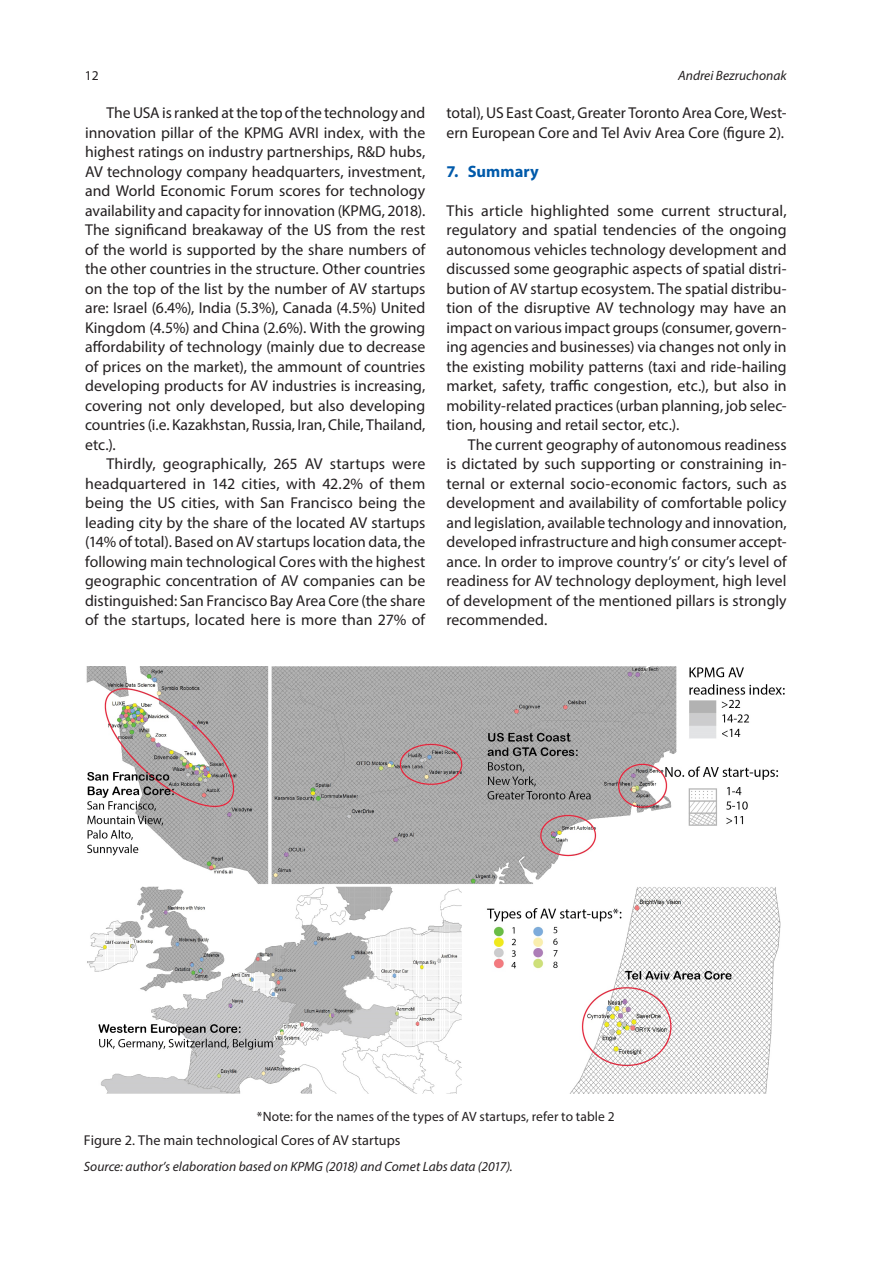
<style>
.page{position:relative;width:893px;height:1263px;background:#fff}
.page>*{position:absolute;margin:0;border:0;box-sizing:border-box;transform-origin:0 0}
.środ{font:700 16.5px "Myriad Pro";letter-spacing:.005em;color:#015aaa}
.tekst{font:15.75px/19.5px "Myriad Pro";color:#231f20;text-align:justify}
.ryc{font:14.25px "Myriad Pro";color:#231f20}
.źródlo{font:italic 13.5px "Myriad Pro";color:#231f20}
.źródlo-2{font:13.5px "Myriad Pro";letter-spacing:.005em;color:#231f20}
</style>
<div class="page">
<img style="left:86px;top:667px;width:699px;height:426px">
<p class="źródlo-2" style="left:85px;top:67px;width:15px">12</p>
<p class="tekst" style="left:85px;top:103px;width:342px;text-indent:21px">The USA is ranked at the top of the technology and innovation pillar of the KPMG AVRI index, with the highest ratings on industry partnerships, R&amp;D hubs, AV technology company headquarters, investment, and World Economic Forum scores for technology availability and capacity for innovation (KPMG, 2018).<br>The significand breakaway of the US from the rest of the world is supported by the share numbers of the other countries in the structure. Other countries on the top of the list by the number of AV startups are: Israel (6.4%), India (5.3%), Canada (4.5%) United Kingdom (4.5%) and China (2.6%). With the growing affordability of technology (mainly due to decrease of prices on the market), the ammount of countries developing products for AV industries is increasing, covering not only developed, but also developing countries (i.e. Kazakhstan, Russia, Iran, Chile, Thailand, etc.).</p>
<p class="tekst" style="left:85px;top:454px;width:342px;text-indent:21px">Thirdly, geographically, 265 AV startups were headquartered in 142 cities, with 42.2% of them being the US cities, with San Francisco being the leading city by the share of the located AV startups (14% of total). Based on AV startups location data, the following main technological Cores with the highest geographic concentration of AV companies can be distinguished: San Francisco Bay Area Core (the share of the startups, located here is more than 27% of</p>
<p class="źródlo" style="left:678px;top:67px;width:110px">Andrei Bezruchonak</p>
<p class="tekst" style="left:446px;top:103px;width:342px">total), US East Coast, Greater Toronto Area Core, West&shy;ern European Core and Tel Aviv Area Core (figure 2).</p>
<p class="środ" style="left:446px;top:161px;width:94px">7. Summary</p>
<p class="tekst" style="left:446px;top:201px;width:342px">This article highlighted some current structural, regulatory and spatial tendencies of the ongoing autonomous vehicles technology development and discussed some geographic aspects of spatial distri&shy;bution of AV startup ecosystem. The spatial distribu&shy;tion of the disruptive AV technology may have an impact on various impact groups (consumer, govern&shy;ing agencies and businesses) via changes not only in the existing mobility patterns (taxi and ride-hailing market, safety, traffic congestion, etc.), but also in mobility-related practices (urban planning, job selec&shy;tion, housing and retail sector, etc.).</p>
<p class="tekst" style="left:446px;top:435px;width:342px;text-indent:21px">The current geography of autonomous readiness is dictated by such supporting or constraining in&shy;ternal or external socio-economic factors, such as development and availability of comfortable policy and legislation, available technology and innovation, developed infrastructure and high consumer accept&shy;ance. In order to improve country’s’ or city’s level of readiness for AV technology deployment, high level of development of the mentioned pillars is strongly recommended.</p>
<p class="źródlo-2" style="left:257px;top:1108px;width:359px">*Note: for the names of the types of AV startups, refer to table 2</p>
<p class="ryc" style="left:84px;top:1131px;width:318px">Figure 2. The main technological Cores of AV startups</p>
<p class="źródlo" style="left:84px;top:1158px;width:430px">Source: author’s elaboration based on KPMG (2018) and Comet Labs data (2017).</p>
</div>
